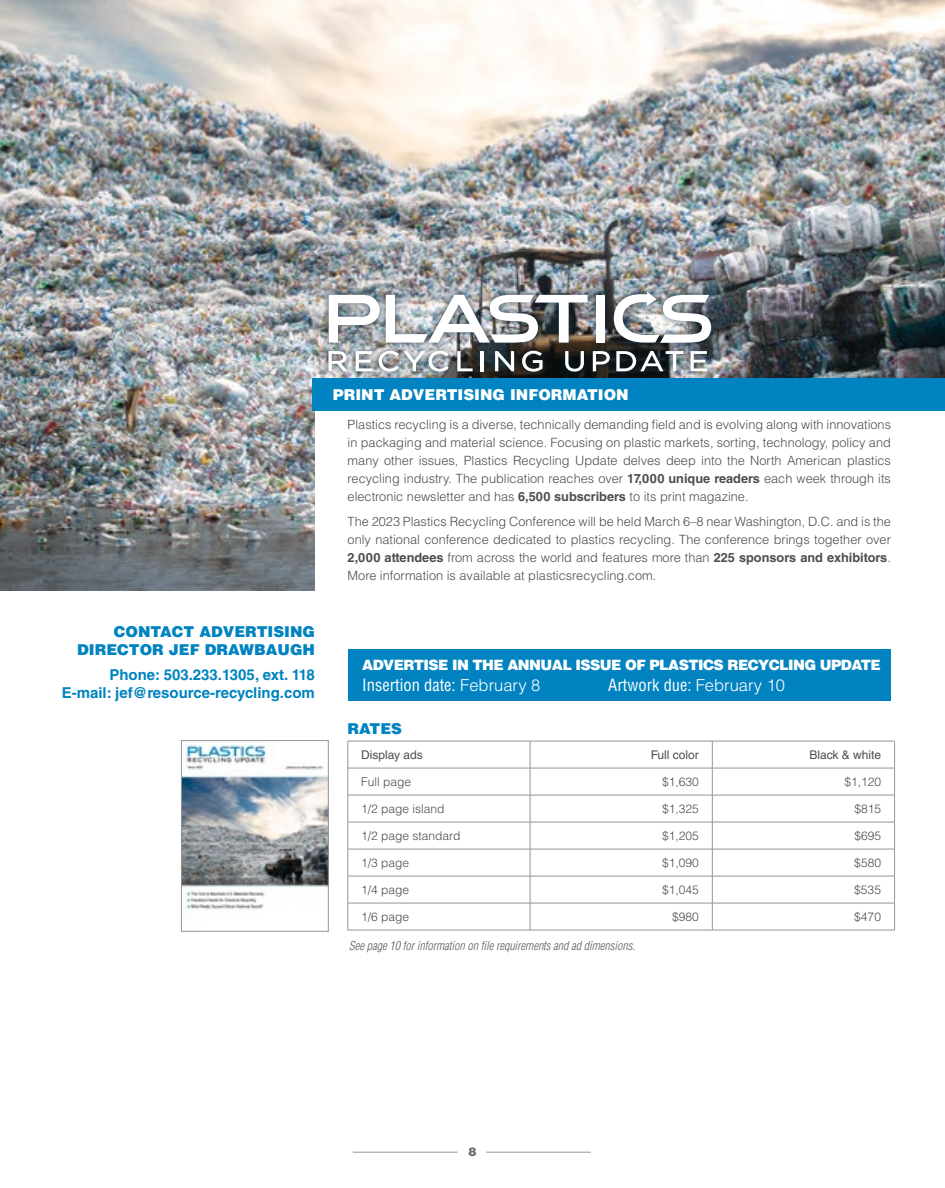
<style>
.page{position:relative;width:945px;height:1188px;background:#fff}
.page>*{position:absolute;margin:0;border:0;box-sizing:border-box;transform-origin:0 0}
.t1{font:condensed 16.5px "Helvetica LT Std";color:#fff}
.t2{font:700 15px/18px "Helvetica LT Std";color:#0083c0;text-align:right}
.t3{font:900 15px/18px "Helvetica LT Std";color:#0083c0;text-align:right}
.t4{font:900 15px "Helvetica LT Std";color:#fff}
.t5{font:900 14.25px "Helvetica LT Std";letter-spacing:-.04em;color:#fff}
.t6{font:300 12.75px/18px "Helvetica LT Std";color:#4d4d4f;text-align:justify}
.t7{font:300 12px "Helvetica LT Std";color:#4d4d4f}
.t8{font:italic 300 condensed 12px "Helvetica LT Std";color:#58595b}
.t9{font:12px "Helvetica LT Std";color:#4d4d4f}
.t10{font:900 12px "Helvetica LT Std";color:#6d6e71}
.s1{font-weight:700}
.s2{font-weight:300;font-stretch:normal}
</style>
<div class="page">
<hr style="left:353px;top:1152px;width:105px;height:1px;background:#939598">
<hr style="left:486px;top:1152px;width:105px;height:1px;background:#939598">
<img style="left:0;top:0;width:945px;height:590px">
<div style="left:315px;top:393px;width:630px;height:736px;background:#fff"></div>
<div style="left:321px;top:285px;width:396px;height:94px;background:#0a2338;opacity:.75"></div>
<svg style="left:329px;top:295px;width:51px;height:48px"></svg>
<div style="left:596px;top:295px;width:9px;height:48px;background:#fff"></div>
<img style="left:386px;top:295px;width:202px;height:48px">
<img style="left:614px;top:292px;width:100px;height:51px">
<svg style="left:329px;top:351px;width:19px;height:20px"></svg>
<svg style="left:356px;top:351px;width:16px;height:20px"></svg>
<svg style="left:379px;top:351px;width:70px;height:21px"></svg>
<svg style="left:457px;top:351px;width:16px;height:20px"></svg>
<hr style="left:481px;top:351px;width:3px;height:20px;background:#fff">
<svg style="left:495px;top:351px;width:19px;height:20px"></svg>
<svg style="left:522px;top:351px;width:21px;height:21px"></svg>
<svg style="left:565px;top:351px;width:19px;height:21px"></svg>
<svg style="left:593px;top:351px;width:17px;height:20px"></svg>
<svg style="left:616px;top:351px;width:67px;height:20px"></svg>
<svg style="left:690px;top:351px;width:17px;height:20px"></svg>
<div style="left:313px;top:378px;width:632px;height:33px;background:#0083c0"></div>
<img style="left:183px;top:742px;width:144px;height:168px">
<div style="left:181px;top:740px;width:148px;height:192px;border:1px solid #939598"></div>
<hr style="left:348px;top:741px;width:182px;height:1px;background:#939598">
<hr style="left:530px;top:741px;width:182px;height:1px;background:#939598">
<hr style="left:712px;top:741px;width:183px;height:1px;background:#939598">
<hr style="left:348px;top:768px;width:182px;height:1px;background:#939598">
<hr style="left:530px;top:768px;width:182px;height:1px;background:#939598">
<hr style="left:713px;top:768px;width:182px;height:1px;background:#939598">
<hr style="left:348px;top:795px;width:182px;height:1px;background:#939598">
<hr style="left:530px;top:795px;width:182px;height:1px;background:#939598">
<hr style="left:713px;top:795px;width:182px;height:1px;background:#939598">
<hr style="left:348px;top:822px;width:182px;height:1px;background:#939598">
<hr style="left:530px;top:822px;width:182px;height:1px;background:#939598">
<hr style="left:713px;top:822px;width:182px;height:1px;background:#939598">
<hr style="left:348px;top:849px;width:182px;height:1px;background:#939598">
<hr style="left:530px;top:849px;width:182px;height:1px;background:#939598">
<hr style="left:713px;top:849px;width:182px;height:1px;background:#939598">
<hr style="left:348px;top:876px;width:182px;height:1px;background:#939598">
<hr style="left:530px;top:876px;width:182px;height:1px;background:#939598">
<hr style="left:713px;top:876px;width:182px;height:1px;background:#939598">
<hr style="left:348px;top:903px;width:182px;height:1px;background:#939598">
<svg style="left:348px;top:741px;width:1px;height:189px"></svg>
<hr style="left:530px;top:903px;width:182px;height:1px;background:#939598">
<svg style="left:530px;top:741px;width:1px;height:189px"></svg>
<hr style="left:713px;top:903px;width:182px;height:1px;background:#939598">
<svg style="left:894px;top:741px;width:1px;height:189px"></svg>
<hr style="left:348px;top:930px;width:182px;height:1px;background:#939598">
<hr style="left:530px;top:930px;width:182px;height:1px;background:#939598">
<hr style="left:712px;top:930px;width:183px;height:1px;background:#939598">
<svg style="left:712px;top:741px;width:1px;height:189px"></svg>
<div style="left:349px;top:649px;width:542px;height:52px;background:#0083c0"></div>
<p class="t3" style="left:77px;top:622px;width:239px">CONTACT ADVERTISING<br>DIRECTOR JEF DRAWBAUGH</p>
<p class="t2" style="left:62px;top:665px;width:255px">Phone: 503.233.1305, ext. 118<br>E-mail: jef@resource-recycling.com</p>
<p class="t4" style="left:333px;top:385px;width:297px">PRINT ADVERTISING INFORMATION</p>
<p class="t6" style="left:348px;top:416px;width:545px">Plastics recycling is a diverse, technically demanding field and is evolving along with innovations in packaging and material science. Focusing on plastic markets, sorting, technology, policy and many other issues, Plastics Recycling Update delves deep into the North American plastics recycling industry. The publication reaches over <span class="s1">17,000 unique readers</span> each week through its electronic newsletter and has <span class="s1">6,500 subscribers</span> to its print magazine.</p>
<p class="t6" style="left:348px;top:512px;width:545px">The 2023 Plastics Recycling Conference will be held March 6–8 near Washington, D.C. and is the only national conference dedicated to plastics recycling. The conference brings together over <span class="s1">2,000 attendees</span> from across the world and features more than <span class="s1">225 sponsors and exhibitors</span>.<br>More information is available at plasticsrecycling.com.</p>
<p class="t5" style="left:362px;top:655px;width:520px">ADVERTISE IN THE ANNUAL ISSUE OF PLASTICS RECYCLING UPDATE</p>
<p class="t1" style="left:362px;top:675px;width:180px">Insertion date: <span class="s2">February 8</span></p>
<p class="t1" style="left:608px;top:675px;width:178px">Artwork due: <span class="s2">February 10</span></p>
<p class="t3" style="left:348px;top:720px;width:56px">RATES</p>
<p class="t9" style="left:361px;top:748px;width:63px">Display ads</p>
<p class="t9" style="left:651px;top:748px;width:50px">Full color</p>
<p class="t9" style="left:810px;top:748px;width:73px">Black &amp; white</p>
<p class="t7" style="left:361px;top:774px;width:52px">Full page</p>
<p class="t7" style="left:662px;top:774px;width:38px">$1,630</p>
<p class="t7" style="left:844px;top:774px;width:38px">$1,120</p>
<p class="t7" style="left:361px;top:801px;width:85px">1/2 page island</p>
<p class="t7" style="left:662px;top:801px;width:38px">$1,325</p>
<p class="t7" style="left:854px;top:801px;width:28px">$815</p>
<p class="t7" style="left:361px;top:828px;width:101px">1/2 page standard</p>
<p class="t7" style="left:662px;top:828px;width:38px">$1,205</p>
<p class="t7" style="left:854px;top:828px;width:28px">$695</p>
<p class="t7" style="left:361px;top:855px;width:50px">1/3 page</p>
<p class="t7" style="left:662px;top:855px;width:38px">$1,090</p>
<p class="t7" style="left:854px;top:855px;width:28px">$580</p>
<p class="t7" style="left:361px;top:882px;width:50px">1/4 page</p>
<p class="t7" style="left:662px;top:882px;width:38px">$1,045</p>
<p class="t7" style="left:854px;top:882px;width:28px">$535</p>
<p class="t7" style="left:361px;top:909px;width:50px">1/6 page</p>
<p class="t7" style="left:672px;top:909px;width:28px">$980</p>
<p class="t7" style="left:854px;top:909px;width:28px">$470</p>
<p class="t8" style="left:349px;top:938px;width:288px">See page 10 for information on file requirements and ad dimensions.</p>
<p class="t10" style="left:468px;top:1144px;width:10px">8</p>
</div>
